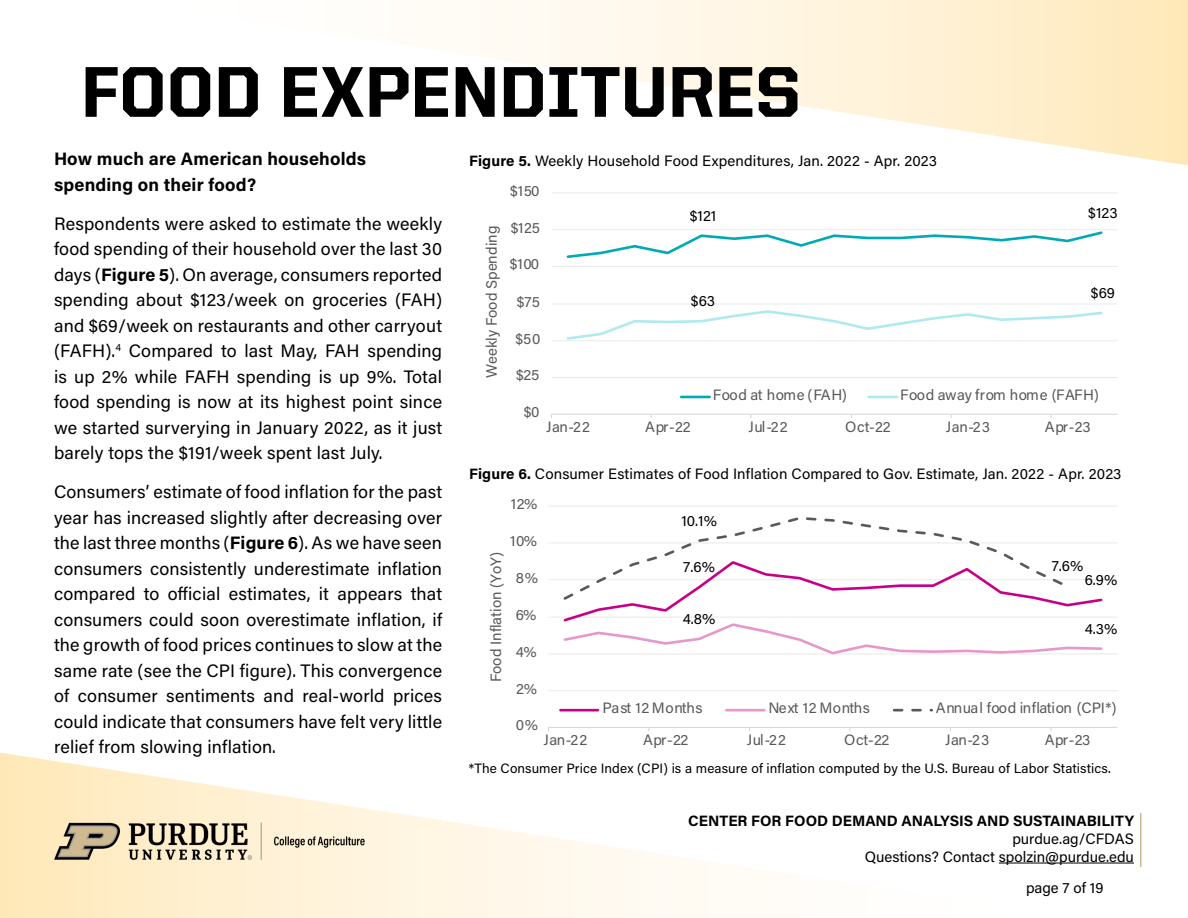
<style>
.page{position:relative;width:1188px;height:918px;background:#fff}
.page>*{position:absolute;margin:0;border:0;box-sizing:border-box;transform-origin:0 0}
.t1{font:800 72px "United Sans Reg";color:#000}
.t2{font:18px/25.5px "Acumin Pro";letter-spacing:.01em;color:#000;text-align:justify}
.t3{font:700 18px/25.5px "Acumin Pro";letter-spacing:.01em;color:#000}
.t4{font:15px/18px "Acumin Pro";letter-spacing:.005em;color:#000;text-align:right}
.t5{font:15px "Acumin Pro";color:#595959}
.t6{font:700 15px "Acumin Pro";letter-spacing:-.005em;color:#000}
.t7{font:15px "Acumin Pro";letter-spacing:.035em;color:#595959}
.t8{font:15px "Acumin Pro";letter-spacing:.03em;color:#595959}
.t9{font:13.5px "Acumin Pro";letter-spacing:.01em;color:#000}
.s1{font-weight:700}
</style>
<div class="page">
<svg style="left:480px;top:0;width:708px;height:165px"></svg>
<svg style="left:0;top:753px;width:1080px;height:165px"></svg>
<hr style="left:999px;top:863px;width:135px;height:1px;background:#000">
<hr style="left:1140px;top:813px;width:2px;height:54px;background:#cfb991">
<img style="left:54px;top:822px;width:367px;height:39px">
<hr style="left:551px;top:377px;width:567px;height:1px;background:#ebebeb">
<hr style="left:551px;top:340px;width:567px;height:1px;background:#efefef">
<hr style="left:551px;top:303px;width:567px;height:2px;background:#f4f4f4">
<hr style="left:551px;top:266px;width:567px;height:1px;background:#ebebeb">
<hr style="left:551px;top:229px;width:567px;height:1px;background:#efefef">
<hr style="left:551px;top:192px;width:567px;height:2px;background:#f4f4f4">
<hr style="left:551px;top:414px;width:567px;height:1px;background:#d9d9d9">
<svg style="left:566px;top:231px;width:537px;height:27px"></svg>
<svg style="left:566px;top:310px;width:537px;height:30px"></svg>
<hr style="left:681px;top:396px;width:29px;height:2px;background:#00aab5">
<hr style="left:869px;top:396px;width:28px;height:2px;background:#afeaee">
<div style="left:469px;top:490px;width:665px;height:270px;background:#fff"></div>
<hr style="left:548px;top:690px;width:570px;height:1px;background:#eee">
<hr style="left:548px;top:653px;width:570px;height:1px;background:#f2f2f2">
<hr style="left:548px;top:617px;width:570px;height:1px;background:#f0f0f0">
<hr style="left:548px;top:579px;width:570px;height:1px;background:#eee">
<hr style="left:548px;top:542px;width:570px;height:1px;background:#f2f2f2">
<hr style="left:548px;top:506px;width:570px;height:1px;background:#f0f0f0">
<hr style="left:548px;top:727px;width:570px;height:1px;background:#d9d9d9">
<svg style="left:563px;top:517px;width:540px;height:138px"></svg>
<hr style="left:560px;top:709px;width:38px;height:2px;background:#c80088">
<hr style="left:726px;top:709px;width:38px;height:2px;background:#e698cd">
<svg style="left:893px;top:709px;width:10px;height:2px"></svg>
<svg style="left:911px;top:709px;width:11px;height:2px"></svg>
<h1 class="t1" style="left:81px;top:52px;width:721px">FOOD EXPENDITURES</h1>
<p class="t3" style="left:54px;top:145px;width:314px">How much are American households spending on their food?</p>
<p class="t2" style="left:54px;top:210px;width:390px">Respondents were asked to estimate the weekly food spending of their household over the last 30 days (<span class="s1">Figure 5</span>). On average, consumers reported spending about $123/week on groceries (FAH) and $69/week on restaurants and other carryout (FAFH).<sup>4</sup> Compared to last May, FAH spending is up 2% while FAFH spending is up 9%. Total food spending is now at its highest point since we started surverying in January 2022, as it just barely tops the $191/week spent last July.</p>
<p class="t2" style="left:54px;top:478px;width:390px">Consumers’ estimate of food inflation for the past year has increased slightly after decreasing over the last three months (<span class="s1">Figure 6</span>). As we have seen consumers consistently underestimate inflation compared to official estimates, it appears that consumers could soon overestimate inflation, if the growth of food prices continues to slow at the same rate (see the CPI figure). This convergence of consumer sentiments and real-world prices could indicate that consumers have felt very little relief from slowing inflation.</p>
<p class="t4" style="left:469px;top:151px;width:470px"><span class="s1">Figure 5.</span> Weekly Household Food Expenditures, Jan. 2022 - Apr. 2023</p>
<p class="t5" style="left:481px;top:378px;width:154px;rotate:-90deg">Weekly Food Spending</p>
<p class="t5" style="left:510px;top:180px;width:31px">$150</p>
<p class="t5" style="left:511px;top:217px;width:31px">$125</p>
<p class="t5" style="left:510px;top:254px;width:31px">$100</p>
<p class="t5" style="left:517px;top:291px;width:25px">$75</p>
<p class="t5" style="left:516px;top:328px;width:26px">$50</p>
<p class="t5" style="left:516px;top:365px;width:25px">$25</p>
<p class="t5" style="left:524px;top:402px;width:17px">$0</p>
<p class="t4" style="left:690px;top:206px;width:28px">$121</p>
<p class="t4" style="left:1088px;top:203px;width:31px">$123</p>
<p class="t4" style="left:691px;top:291px;width:26px">$63</p>
<p class="t4" style="left:1091px;top:283px;width:26px">$69</p>
<p class="t7" style="left:713px;top:384px;width:136px">Food at home (FAH)</p>
<p class="t7" style="left:900px;top:384px;width:200px">Food away from home (FAFH)</p>
<p class="t5" style="left:546px;top:417px;width:45px">Jan-22</p>
<p class="t5" style="left:645px;top:417px;width:47px">Apr-22</p>
<p class="t5" style="left:748px;top:417px;width:41px">Jul-22</p>
<p class="t5" style="left:845px;top:417px;width:47px">Oct-22</p>
<p class="t5" style="left:946px;top:417px;width:46px">Jan-23</p>
<p class="t5" style="left:1045px;top:417px;width:47px">Apr-23</p>
<p class="t4" style="left:469px;top:464px;width:654px"><span class="s1">Figure 6.</span> Consumer Estimates of Food Inflation Compared to Gov. Estimate, Jan. 2022 - Apr. 2023</p>
<p class="t5" style="left:511px;top:494px;width:28px">12%</p>
<p class="t5" style="left:510px;top:530px;width:28px">10%</p>
<p class="t5" style="left:486px;top:682px;width:132px;rotate:-90deg">Food Inflation (YoY)</p>
<p class="t5" style="left:516px;top:567px;width:24px">8%</p>
<p class="t5" style="left:516px;top:605px;width:22px">6%</p>
<p class="t5" style="left:516px;top:641px;width:22px">4%</p>
<p class="t5" style="left:516px;top:678px;width:22px">2%</p>
<p class="t5" style="left:516px;top:715px;width:24px">0%</p>
<p class="t4" style="left:681px;top:511px;width:37px">10.1%</p>
<p class="t4" style="left:683px;top:557px;width:33px">7.6%</p>
<p class="t4" style="left:683px;top:609px;width:34px">4.8%</p>
<p class="t4" style="left:1052px;top:557px;width:33px">7.6%</p>
<p class="t4" style="left:1085px;top:570px;width:34px">6.9%</p>
<p class="t4" style="left:1085px;top:619px;width:34px">4.3%</p>
<p class="t8" style="left:602px;top:698px;width:102px">Past 12 Months</p>
<p class="t8" style="left:768px;top:698px;width:103px">Next 12 Months</p>
<p class="t5" style="left:936px;top:698px;width:182px">Annual food inflation (CPI*)</p>
<p class="t5" style="left:543px;top:730px;width:45px">Jan-22</p>
<p class="t5" style="left:643px;top:730px;width:47px">Apr-22</p>
<p class="t5" style="left:747px;top:730px;width:41px">Jul-22</p>
<p class="t5" style="left:844px;top:730px;width:47px">Oct-22</p>
<p class="t5" style="left:945px;top:730px;width:46px">Jan-23</p>
<p class="t5" style="left:1045px;top:730px;width:47px">Apr-23</p>
<p class="t9" style="left:469px;top:759px;width:644px">*The Consumer Price Index (CPI) is a measure of inflation computed by the U.S. Bureau of Labor Statistics.</p>
<p class="t6" style="left:688px;top:810px;width:447px">CENTER FOR FOOD DEMAND ANALYSIS AND SUSTAINABILITY</p>
<p class="t4" style="left:865px;top:829px;width:271px">purdue.ag/CFDAS<br>Questions? Contact spolzin@purdue.edu</p>
<p class="t4" style="left:1026px;top:879px;width:79px">page 7 of 19</p>
</div>
